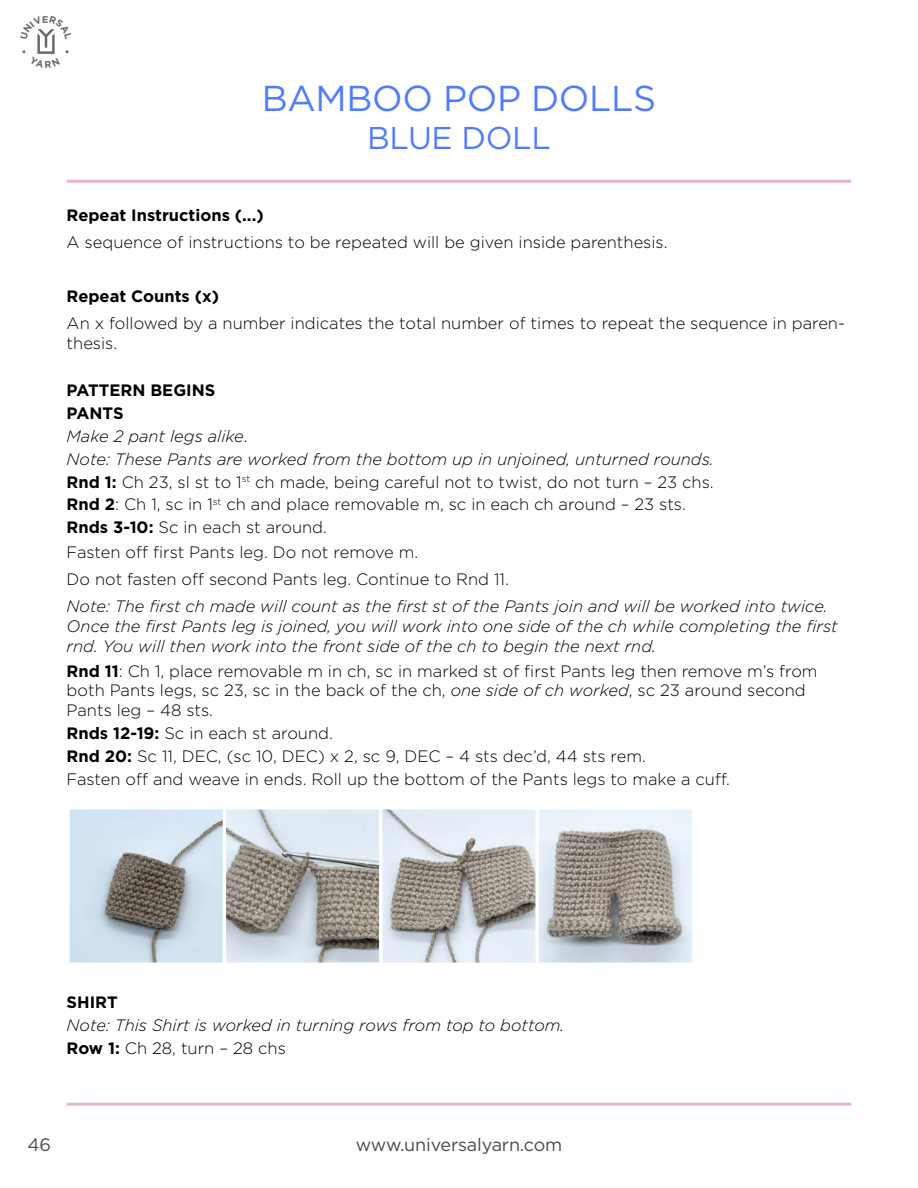
<style>
.page{position:relative;width:918px;height:1188px;background:#fff}
.page>*{position:absolute;margin:0;border:0;box-sizing:border-box;transform-origin:0 0}
.Heading{font:36px "Gotham";letter-spacing:-.01em;color:#517cfc}
.Heading-2{font:31.5px "Gotham";letter-spacing:-.01em;color:#517cfc}
.t1{font:18px "Gotham";letter-spacing:-.01em;color:#4b4c4d}
.Normal_wrd_17{font:300 16.5px/19.8px "Gotham";color:#000}
.Normal_wrd_17-2{font:italic 300 16.5px/19.8px "Gotham";color:#000}
.Normal_wrd_17-3{font:700 16.5px "Gotham";color:#000}
.s1{font-style:normal}
.s2{font-weight:700}
.s3{font-style:italic}
</style>
<div class="page">
<hr style="left:67px;top:180px;width:784px;height:3px;background:#ebb7c4">
<hr style="left:67px;top:1103px;width:784px;height:3px;background:#ebb7c4">
<img style="left:71px;top:810px;width:620px;height:152px">
<div style="left:67px;top:806px;width:159px;height:160px;border:3px solid #fff"></div>
<div style="left:223px;top:806px;width:159px;height:160px;border:3px solid #fff"></div>
<div style="left:379px;top:806px;width:160px;height:160px;border:3px solid #fff"></div>
<div style="left:536px;top:806px;width:159px;height:160px;border:3px solid #fff"></div>
<svg style="left:22px;top:29px;width:47px;height:25px"></svg>
<p class="Heading" style="left:262px;top:75px;width:396px">BAMBOO POP DOLLS</p>
<p class="Heading-2" style="left:367px;top:118px;width:185px">BLUE DOLL</p>
<p class="Normal_wrd_17-3" style="left:67px;top:204px;width:199px">Repeat Instructions (...)</p>
<p class="Normal_wrd_17" style="left:67px;top:232px;width:602px">A sequence of instructions to be repeated will be given inside parenthesis.</p>
<p class="Normal_wrd_17-3" style="left:67px;top:285px;width:154px">Repeat Counts (x)</p>
<p class="Normal_wrd_17" style="left:67px;top:313px;width:780px">An x followed by a number indicates the total number of times to repeat the sequence in paren&shy;thesis.</p>
<p class="Normal_wrd_17-3" style="left:67px;top:380px;width:150px">PATTERN BEGINS</p>
<p class="Normal_wrd_17-3" style="left:67px;top:402px;width:58px">PANTS</p>
<p class="Normal_wrd_17-2" style="left:67px;top:426px;width:182px">Make 2 pant legs alike<span class="s1">.</span></p>
<p class="Normal_wrd_17-2" style="left:67px;top:449px;width:649px">Note: These Pants are worked from the bottom up in unjoined, unturned rounds.</p>
<p class="Normal_wrd_17" style="left:67px;top:471px;width:649px"><span class="s2">Rnd 1:</span> Ch 23, sl st to 1<sup>st</sup> ch made, being careful not to twist, do not turn – 23 chs.</p>
<p class="Normal_wrd_17" style="left:67px;top:494px;width:621px"><span class="s2">Rnd 2</span>: Ch 1, sc in 1<sup>st</sup> ch and place removable m, sc in each ch around – 23 sts.</p>
<p class="Normal_wrd_17" style="left:67px;top:517px;width:262px"><span class="s2">Rnds 3-10:</span> Sc in each st around.</p>
<p class="Normal_wrd_17" style="left:67px;top:542px;width:353px">Fasten off first Pants leg. Do not remove m.</p>
<p class="Normal_wrd_17" style="left:67px;top:569px;width:444px">Do not fasten off second Pants leg. Continue to Rnd 11.</p>
<p class="Normal_wrd_17-2" style="left:67px;top:596px;width:773px">Note: The first ch made will count as the first st of the Pants join and will be worked into twice.<br>Once the first Pants leg is joined, you will work into one side of the ch while completing the first rnd. You will then work into the front side of the ch to begin the next rnd.</p>
<p class="Normal_wrd_17" style="left:67px;top:660px;width:752px"><span class="s2">Rnd 11</span>: Ch 1, place removable m in ch, sc in marked st of first Pants leg then remove m’s from both Pants legs, sc 23, sc in the back of the ch, <span class="s3">one side of ch worked</span>, sc 23 around second<br>Pants leg – 48 sts.</p>
<p class="Normal_wrd_17" style="left:67px;top:723px;width:268px"><span class="s2">Rnds 12-19:</span> Sc in each st around.</p>
<p class="Normal_wrd_17" style="left:67px;top:746px;width:581px"><span class="s2">Rnd 20:</span> Sc 11, DEC, (sc 10, DEC) x 2, sc 9, DEC – 4 sts dec’d, 44 sts rem.</p>
<p class="Normal_wrd_17" style="left:67px;top:768px;width:665px">Fasten off and weave in ends. Roll up the bottom of the Pants legs to make a cuff.</p>
<p class="Normal_wrd_17-3" style="left:67px;top:992px;width:53px">SHIRT</p>
<p class="Normal_wrd_17-2" style="left:67px;top:1015px;width:499px">Note: This Shirt is worked in turning rows from top to bottom.</p>
<p class="Normal_wrd_17" style="left:67px;top:1038px;width:221px"><span class="s2">Row 1:</span> Ch 28, turn – 28 chs</p>
<p class="t1" style="left:27px;top:1133px;width:25px">46</p>
<p class="t1" style="left:356px;top:1133px;width:208px">www.universalyarn.com</p>
</div>
